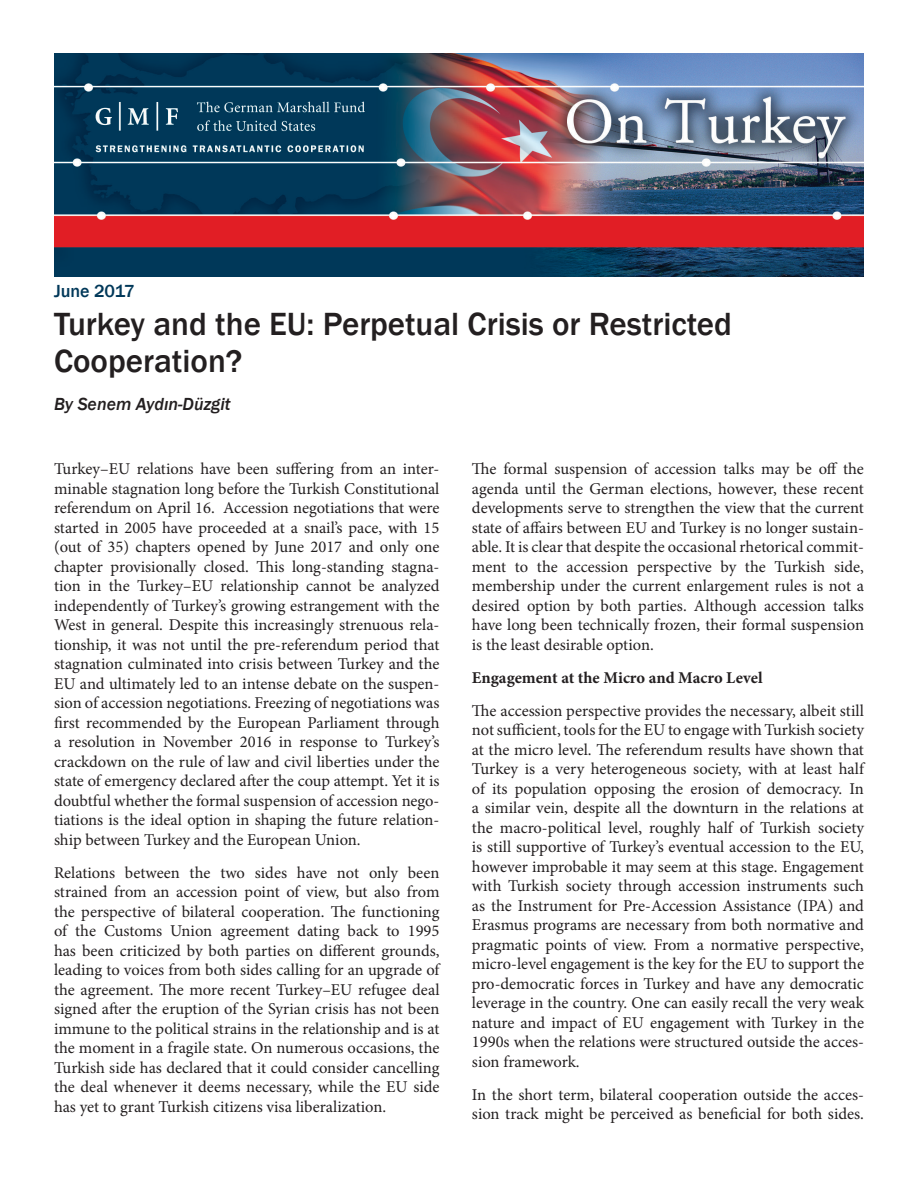
<style>
.page{position:relative;width:918px;height:1188px;background:#fff}
.page>*{position:absolute;margin:0;border:0;box-sizing:border-box;transform-origin:0 0}
.Headline{font:500 33px/37.5px "Franklin Gothic";color:#231f20}
.Byline{font:italic 500 18px "Franklin Gothic";color:#231f20}
.Sub_Series_text{font:500 18px "Franklin Gothic";color:#003859}
.Bodycopy{font:16.5px/19.5px "Minion Pro";color:#231f20;text-align:justify}
.Bodycopy-2{font:700 16.5px "Minion Pro";color:#231f20}
</style>
<div class="page">
<img style="left:54px;top:54px;width:810px;height:222px">
<p class="Sub_Series_text" style="left:54px;top:280px;width:82px">June 2017</p>
<p class="Headline" style="left:54px;top:305px;width:680px">Turkey and the EU: Perpetual Crisis or Restricted<br>Cooperation?</p>
<p class="Byline" style="left:54px;top:393px;width:178px">By Senem Aydın-Düzgit</p>
<p class="Bodycopy" style="left:54px;top:459px;width:387px">Turkey–EU relations have been suffering from an inter&shy;minable stagnation long before the Turkish Constitutional referendum on April 16. Accession negotiations that were started in 2005 have proceeded at a snail’s pace, with 15 (out of 35) chapters opened by June 2017 and only one chapter provisionally closed. This long-standing stagna&shy;tion in the Turkey–EU relationship cannot be analyzed independently of Turkey’s growing estrangement with the West in general. Despite this increasingly strenuous rela&shy;tionship, it was not until the pre-referendum period that stagnation culminated into crisis between Turkey and the EU and ultimately led to an intense debate on the suspen&shy;sion of accession negotiations. Freezing of negotiations was first recommended by the European Parliament through a resolution in November 2016 in response to Turkey’s crackdown on the rule of law and civil liberties under the state of emergency declared after the coup attempt. Yet it is doubtful whether the formal suspension of accession nego&shy;tiations is the ideal option in shaping the future relation&shy;ship between Turkey and the European Union.</p>
<p class="Bodycopy" style="left:54px;top:863px;width:387px">Relations between the two sides have not only been strained from an accession point of view, but also from the perspective of bilateral cooperation. The functioning of the Customs Union agreement dating back to 1995 has been criticized by both parties on different grounds, leading to voices from both sides calling for an upgrade of the agreement. The more recent Turkey–EU refugee deal signed after the eruption of the Syrian crisis has not been immune to the political strains in the relationship and is at the moment in a fragile state. On numerous occasions, the Turkish side has declared that it could consider cancelling the deal whenever it deems necessary, while the EU side has yet to grant Turkish citizens visa liberalization.</p>
<p class="Bodycopy" style="left:472px;top:459px;width:394px">The formal suspension of accession talks may be off the agenda until the German elections, however, these recent developments serve to strengthen the view that the current state of affairs between EU and Turkey is no longer sustain&shy;able. It is clear that despite the occasional rhetorical commit&shy;ment to the accession perspective by the Turkish side, membership under the current enlargement rules is not a desired option by both parties. Although accession talks have long been technically frozen, their formal suspension is the least desirable option.</p>
<p class="Bodycopy-2" style="left:472px;top:666px;width:292px">Engagement at the Micro and Macro Level</p>
<p class="Bodycopy" style="left:472px;top:701px;width:394px">The accession perspective provides the necessary, albeit still not sufficient, tools for the EU to engage with Turkish society at the micro level. The referendum results have shown that Turkey is a very heterogeneous society, with at least half of its population opposing the erosion of democracy. In a similar vein, despite all the downturn in the relations at the macro-political level, roughly half of Turkish society is still supportive of Turkey’s eventual accession to the EU, however improbable it may seem at this stage. Engagement with Turkish society through accession instruments such as the Instrument for Pre-Accession Assistance (IPA) and Erasmus programs are necessary from both normative and pragmatic points of view. From a normative perspective, micro-level engagement is the key for the EU to support the pro-democratic forces in Turkey and have any democratic leverage in the country. One can easily recall the very weak nature and impact of EU engagement with Turkey in the 1990s when the relations were structured outside the acces&shy;sion framework.</p>
<p class="Bodycopy" style="left:472px;top:1085px;width:394px">In the short term, bilateral cooperation outside the acces&shy;sion track might be perceived as beneficial for both sides.</p>
</div>
